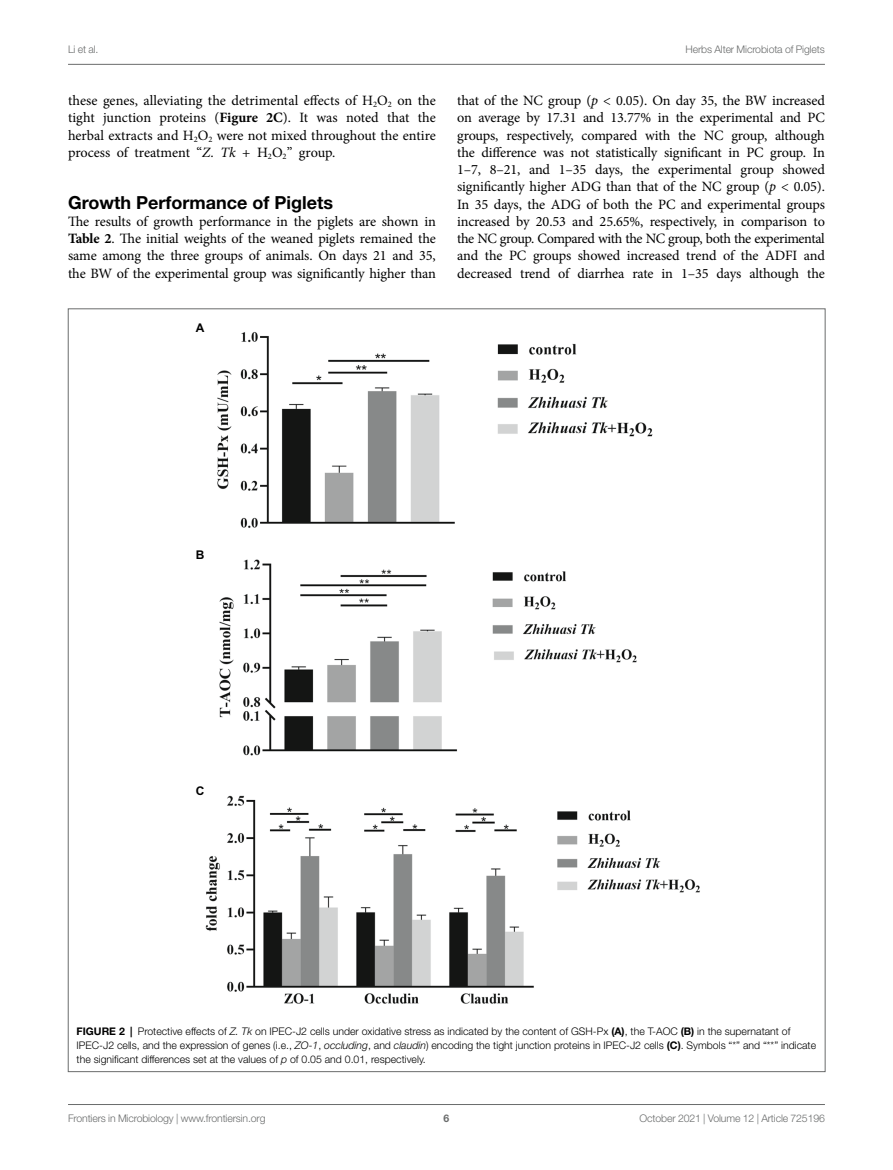
<style>
.page{position:relative;width:893px;height:1170px;background:#fff}
.page>*{position:absolute;margin:0;border:0;box-sizing:border-box;transform-origin:0 0}
.HEAD_2{font:700 18px "Helvetica Neue LT Std";color:#000}
.TEXT_FLUSH{font:14.25px/17.2px "Minion Pro";letter-spacing:-.01em;color:#000;text-align:justify}
.t1{font:700 12px "Arial";color:#000}
.FIG_LEG{font:300 10.5px/14.2px "Helvetica Neue LT Std";color:#000}
.t2{font:300 10.5px "Helvetica Neue LT Std";letter-spacing:-.015em;color:#6a6c6c}
.t3{font:700 10.5px "Helvetica Neue LT Std";color:#6a6c6c}
.s1{font-weight:700}
.s2{font-style:italic}
</style>
<div class="page">
<hr style="left:68px;top:64px;width:757px;height:1px;background:#6a6c6c">
<hr style="left:68px;top:1104px;width:757px;height:1px;background:#6a6c6c">
<img style="left:205px;top:331px;width:495px;height:673px">
<p class="t2" style="left:68px;top:42px;width:32px">Li et al.</p>
<p class="t2" style="left:685px;top:42px;width:141px">Herbs Alter Microbiota of Piglets</p>
<p class="TEXT_FLUSH" style="left:68px;top:92px;width:369px">these genes, alleviating the detrimental effects of H<sub>2</sub>O<sub>2</sub> on the tight junction proteins (<span class="s1">Figure 2C</span>). It was noted that the herbal extracts and H<sub>2</sub>O<sub>2</sub> were not mixed throughout the entire process of treatment “<span class="s2">Z. Tk</span> + H<sub>2</sub>O<sub>2</sub>” group.</p>
<p class="HEAD_2" style="left:68px;top:191px;width:266px">Growth Performance of Piglets</p>
<p class="TEXT_FLUSH" style="left:68px;top:213px;width:369px">The results of growth performance in the piglets are shown in <span class="s1">Table 2</span>. The initial weights of the weaned piglets remained the same among the three groups of animals. On days 21 and 35, the BW of the experimental group was significantly higher than</p>
<p class="t1" style="left:196px;top:319px;width:10px">A</p>
<p class="TEXT_FLUSH" style="left:457px;top:92px;width:369px">that of the NC group (<span class="s2">p</span> &lt; 0.05). On day 35, the BW increased on average by 17.31 and 13.77% in the experimental and PC groups, respectively, compared with the NC group, although the difference was not statistically significant in PC group. In 1–7, 8–21, and 1–35 days, the experimental group showed significantly higher ADG than that of the NC group (<span class="s2">p</span> &lt; 0.05).<br>In 35 days, the ADG of both the PC and experimental groups increased by 20.53 and 25.65%, respectively, in comparison to the NC group. Compared with the NC group, both the experimental and the PC groups showed increased trend of the ADFI and decreased trend of diarrhea rate in 1–35 days although the</p>
<p class="t1" style="left:196px;top:546px;width:10px">B</p>
<p class="t1" style="left:196px;top:782px;width:10px">C</p>
<p class="FIG_LEG" style="left:77px;top:1023px;width:741px"><span class="s1">FIGURE 2 |</span> Protective effects of <span class="s2">Z. Tk</span> on IPEC-J2 cells under oxidative stress as indicated by the content of GSH-Px <span class="s1">(A)</span>, the T-AOC <span class="s1">(B)</span> in the supernatant of<br>IPEC-J2 cells, and the expression of genes (i.e., <span class="s2">ZO-1</span>, <span class="s2">occluding</span>, and <span class="s2">claudin</span>) encoding the tight junction proteins in IPEC-J2 cells <span class="s1">(C)</span>. Symbols “*” and “**” indicate the significant differences set at the values of <span class="s2">p</span> of 0.05 and 0.01, respectively.</p>
<p class="t2" style="left:68px;top:1111px;width:199px">Frontiers in Microbiology | www.frontiersin.org</p>
<p class="t3" style="left:444px;top:1111px;width:7px">6</p>
<p class="t2" style="left:640px;top:1111px;width:187px">October 2021 | Volume 12 | Article 725196</p>
</div>
